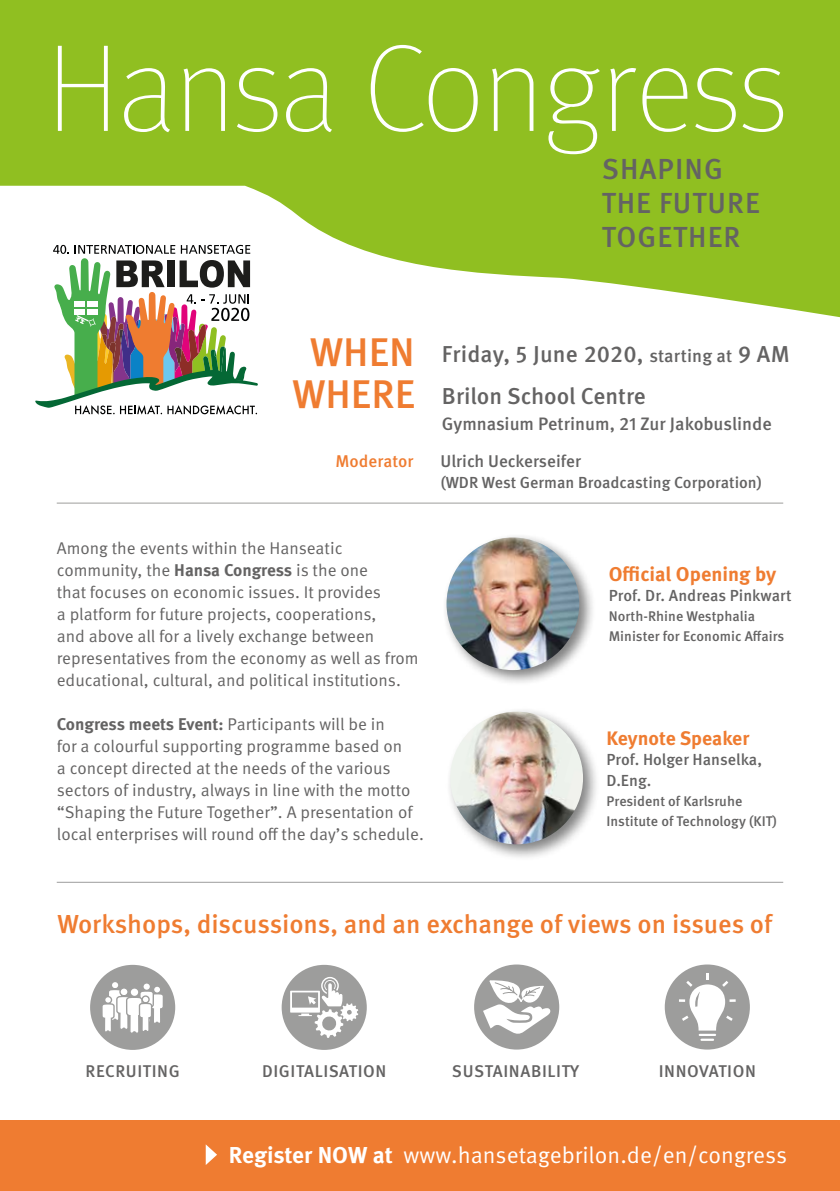
<style>
.page{position:relative;width:840px;height:1191px;background:#fff}
.page>*{position:absolute;margin:0;border:0;box-sizing:border-box;transform-origin:0 0}
.t1{font:100 124px "Meta Pro";letter-spacing:-.015em;color:#fff}
.t2{font:500 40px/42px "Meta Pro";color:#ef7c31;text-align:center}
.t3{font:500 29px/34px "Meta Pro";letter-spacing:.035em;color:#646363}
.t4{font:500 26px "Meta Pro";letter-spacing:-.005em;color:#ef7c31}
.t5{font:500 23px/42px "Meta Pro";color:#646363}
.t6{font:23px "Meta Pro";color:#fff}
.t7{font:700 20px "Meta Pro";color:#ef7c31}
.t8{font:700 19.4px "Meta Pro";letter-spacing:-.005em;color:#ef7c31}
.t9{font:500 18px "Meta Pro";color:#646363}
.t10{font:17px/22px "Meta Pro";color:#646363}
.t11{font:500 17px "Meta Pro";letter-spacing:.035em;color:#646363}
.t12{font:500 17px "Meta Pro";color:#646363}
.t13{font:500 17px "Meta Pro";color:#ef7c31}
.t14{font:500 16px/20.2px "Meta Pro";color:#646363}
.t15{font:500 14px/20px "Meta Pro";color:#646363}
.s1{font-size:18px}
.s2{font-weight:700}
</style>
<div class="page">
<svg style="left:0;top:0;width:839px;height:317px;fill:#90bf21"></svg>
<svg style="left:35px;top:245px;width:223px;height:170px"></svg>
<div style="left:664px;top:964px;width:85px;height:85px;background:#9d9d9c;border-radius:50%"></div>
<svg style="left:678px;top:973px;width:57px;height:57px"></svg>
<hr style="left:699px;top:1033px;width:15px;height:3px;background:#fff">
<svg style="left:701px;top:1038px;width:11px;height:2px"></svg>
<div style="left:474px;top:964px;width:85px;height:85px;background:#9d9d9c;border-radius:50%"></div>
<svg style="left:482px;top:979px;width:69px;height:55px"></svg>
<div style="left:90px;top:964px;width:85px;height:86px;background:#9d9d9c;border-radius:50%"></div>
<svg style="left:102px;top:982px;width:61px;height:51px"></svg>
<div style="left:281px;top:964px;width:85px;height:86px;background:#9d9d9c;border-radius:50%"></div>
<svg style="left:290px;top:977px;width:68px;height:60px"></svg>
<hr style="left:57px;top:502px;width:725px;height:1px;background:#9d9d9c">
<hr style="left:57px;top:881px;width:725px;height:1px;background:#9d9d9c">
<div style="left:0;top:1120px;width:839px;height:71px;background:#ef7c31"></div>
<div style="left:671px;top:0;width:168px;height:269px;background:#90bf21"></div>
<svg style="left:206px;top:1144px;width:11px;height:21px"></svg>
<div style="left:442px;top:533px;width:154px;height:154px;background:#000;opacity:.5"></div>
<img style="left:446px;top:537px;width:133px;height:133px;border-radius:66px">
<div style="left:444px;top:706px;width:156px;height:156px;background:#000;opacity:.5"></div>
<img style="left:450px;top:711px;width:132px;height:133px;border-radius:66px">
<h1 class="t1" style="left:47px;top:3px;width:742px">Hansa Congress</h1>
<h3 class="t3" style="left:601px;top:153px;width:159px">SHAPING<br>THE FUTURE<br>TOGETHER</h3>
<h2 class="t2" style="left:292px;top:332px;width:124px">WHEN<br>WHERE</h2>
<h3 class="t5" style="left:441px;top:334px;width:349px">Friday, 5 June 2020, <span class="s1">starting at</span> 9 AM<br>Brilon School Centre</h3>
<p class="t9" style="left:441px;top:413px;width:331px">Gymnasium Petrinum, 21 Zur Jakobuslinde</p>
<p class="t13" style="left:335px;top:451px;width:79px">Moderator</p>
<p class="t12" style="left:440px;top:451px;width:142px">Ulrich Ueckerseifer</p>
<p class="t14" style="left:440px;top:472px;width:322px">(WDR West German Broadcasting Corporation)</p>
<p class="t10" style="left:57px;top:537px;width:363px">Among the events within the Hanseatic community, the <span class="s2">Hansa Congress</span> is the one<br>that focuses on economic issues. It provides<br>a platform for future projects, cooperations,<br>and above all for a lively exchange between representatives from the economy as well as from educational, cultural, and political institutions.</p>
<p class="t10" style="left:57px;top:713px;width:368px"><span class="s2">Congress meets Event:</span> Participants will be in<br>for a colourful supporting programme based on<br>a concept directed at the needs of the various sectors of industry, always in line with the motto “Shaping the Future Together”. A presentation of local enterprises will round off the day’s schedule.</p>
<p class="t7" style="left:608px;top:561px;width:169px">Official Opening by</p>
<p class="t14" style="left:608px;top:586px;width:184px">Prof. Dr. Andreas Pinkwart</p>
<p class="t15" style="left:608px;top:607px;width:177px">North-Rhine Westphalia<br>Minister for Economic Affairs</p>
<p class="t8" style="left:606px;top:726px;width:144px">Keynote Speaker</p>
<p class="t14" style="left:606px;top:750px;width:157px">Prof. Holger Hanselka,<br>D.Eng.</p>
<p class="t15" style="left:606px;top:791px;width:172px">President of Karlsruhe<br>Institute of Technology (KIT)</p>
<h3 class="t4" style="left:57px;top:908px;width:716px">Workshops, discussions, and an exchange of views on issues of</h3>
<p class="t11" style="left:85px;top:1060px;width:96px">RECRUITING</p>
<p class="t11" style="left:262px;top:1060px;width:126px">DIGITALISATION</p>
<p class="t11" style="left:451px;top:1060px;width:129px">SUSTAINABILITY</p>
<p class="t11" style="left:658px;top:1060px;width:99px">INNOVATION</p>
<h3 class="t6" style="left:228px;top:1141px;width:559px"><span class="s2">Register NOW at</span> www.hansetagebrilon.de/en/congress</h3>
</div>
